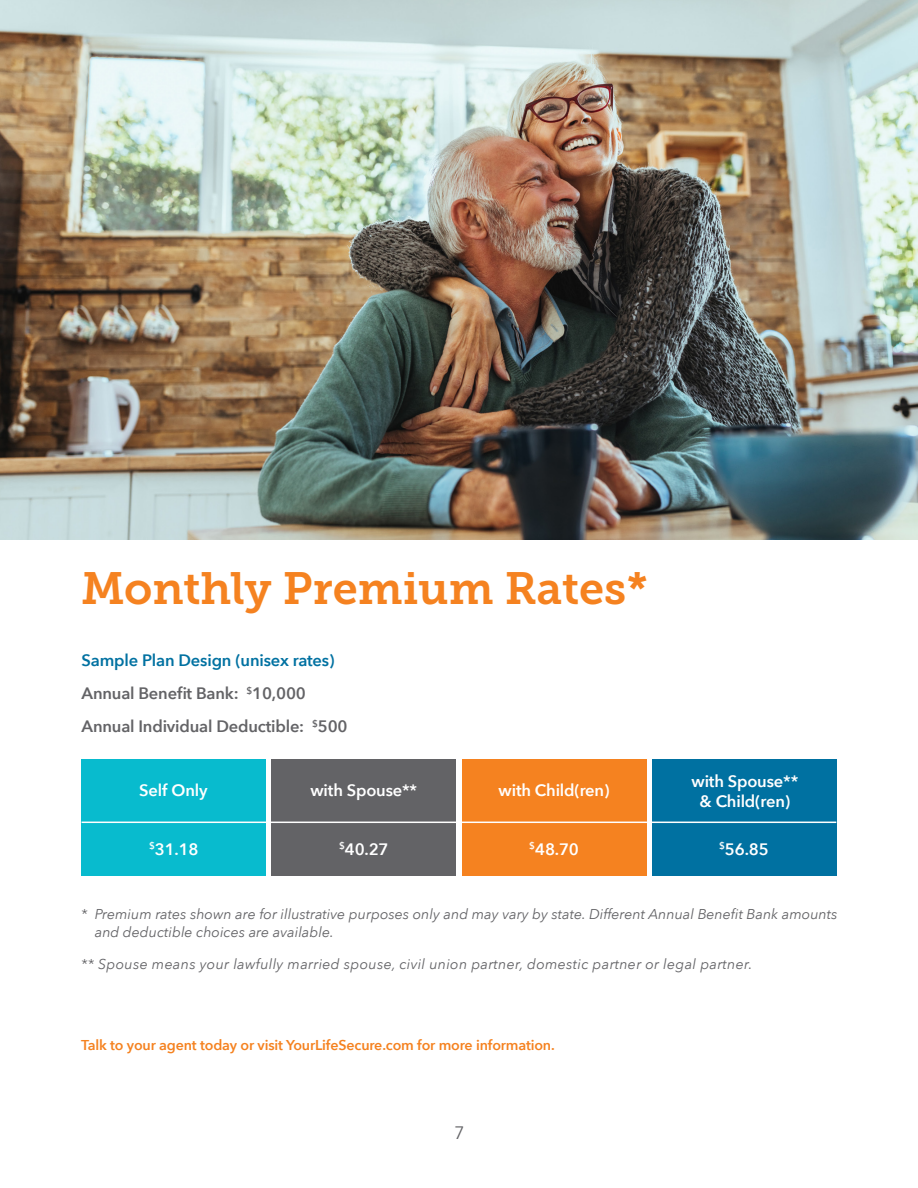
<style>
.page{position:relative;width:918px;height:1188px;background:#fff}
.page>*{position:absolute;margin:0;border:0;box-sizing:border-box;transform-origin:0 0}
.Body{font:45px "Museo Slab 700";color:#f58220}
.t1{font:18px "Avenir Next";color:#636366}
.Body-2{font:600 16.5px/19.5px "Avenir Next";letter-spacing:-.01em;color:#fff;text-align:center}
.Body-3{font:600 16.5px "Avenir Next";letter-spacing:-.01em;color:#636366}
.Body-4{font:600 16.5px "Avenir Next";letter-spacing:-.01em;color:#0071a1}
.Body-5{font:italic 14.25px/18px "Avenir Next";color:#636366}
.Body-6{font:italic 14.25px "Avenir Next";letter-spacing:.02em;color:#636366}
.Body-7{font:600 14.25px "Avenir Next";letter-spacing:-.01em;color:#f58220}
</style>
<div class="page">
<div style="left:81px;top:759px;width:185px;height:117px;background:#08bbce"></div>
<div style="left:272px;top:759px;width:184px;height:117px;background:#636366"></div>
<div style="left:462px;top:759px;width:184px;height:117px;background:#f58220"></div>
<div style="left:652px;top:759px;width:185px;height:117px;background:#0071a1"></div>
<hr style="left:82px;top:822px;width:754px;height:1px;background:#fff">
<img style="left:0;top:0;width:918px;height:540px">
<p class="Body" style="left:81px;top:563px;width:569px">Monthly Premium Rates*</p>
<p class="Body-4" style="left:82px;top:647px;width:254px">Sample Plan Design (unisex rates)</p>
<p class="Body-3" style="left:82px;top:680px;width:226px">Annual Benefit Bank: <sup>$</sup>10,000</p>
<p class="Body-3" style="left:82px;top:713px;width:268px">Annual Individual Deductible: <sup>$</sup>500</p>
<p class="Body-2" style="left:139px;top:780px;width:70px">Self Only</p>
<p class="Body-2" style="left:311px;top:780px;width:108px">with Spouse**</p>
<p class="Body-2" style="left:499px;top:780px;width:112px">with Child(ren)</p>
<p class="Body-2" style="left:692px;top:771px;width:108px">with Spouse** &amp; Child(ren)</p>
<p class="Body-2" style="left:149px;top:839px;width:51px"><sup>$</sup>31.18</p>
<p class="Body-2" style="left:339px;top:839px;width:51px"><sup>$</sup>40.27</p>
<p class="Body-2" style="left:529px;top:839px;width:51px"><sup>$</sup>48.70</p>
<p class="Body-2" style="left:719px;top:839px;width:51px"><sup>$</sup>56.85</p>
<p class="Body-5" style="left:95px;top:905px;width:744px;text-indent:-13px">* Premium rates shown are for illustrative purposes only and may vary by state. Different Annual Benefit Bank amounts and deductible choices are available.</p>
<p class="Body-6" style="left:81px;top:952px;width:673px">** Spouse means your lawfully married spouse, civil union partner, domestic partner or legal partner.</p>
<p class="Body-7" style="left:81px;top:1033px;width:475px">Talk to your agent today or visit YourLifeSecure.com for more information.</p>
<p class="t1" style="left:454px;top:1117px;width:12px">7</p>
</div>
